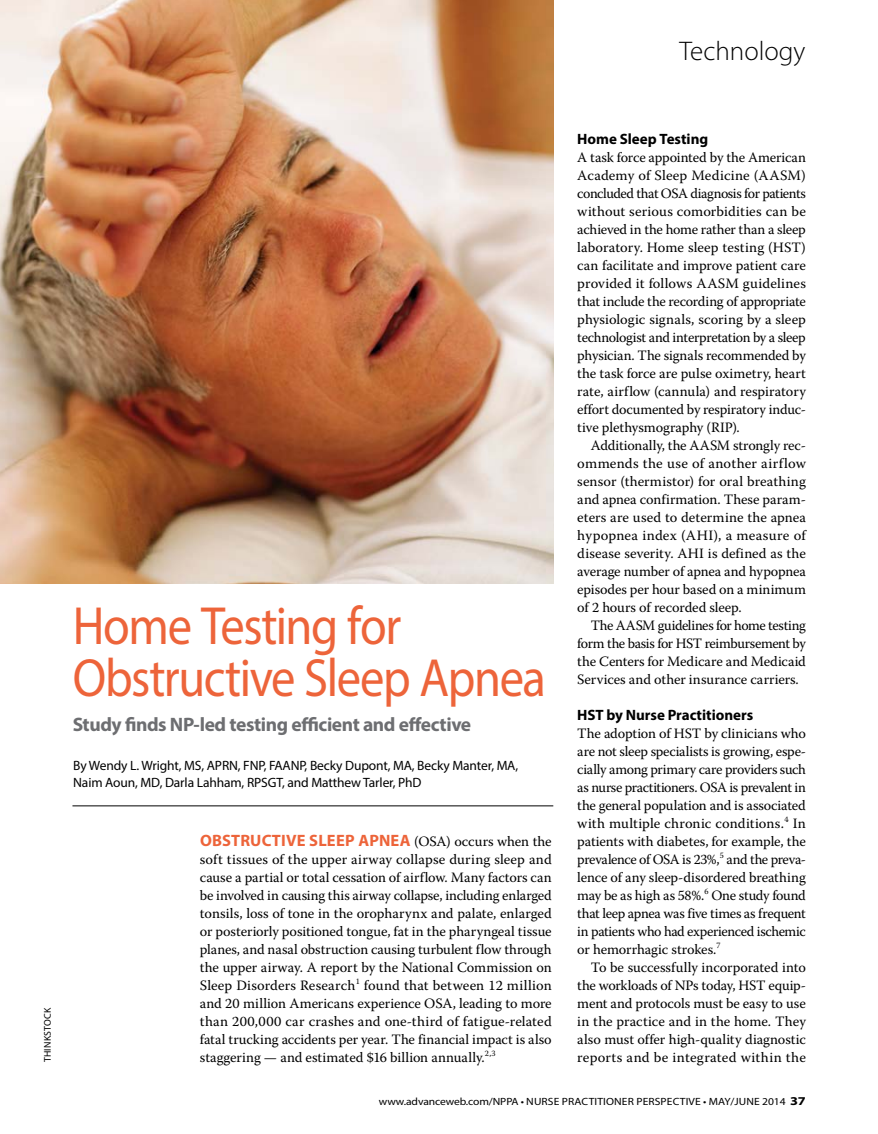
<style>
.page{position:relative;width:878px;height:1134px;background:#fff}
.page>*{position:absolute;margin:0;border:0;box-sizing:border-box;transform-origin:0 0}
.t1{font:54px/52.5px "Myriad Pro";letter-spacing:-.03em;color:#ed643a;scale:.9 1}
.t2{font:300 27px "Myriad Pro";color:#000}
.t3{font:700 19.5px "Myriad Pro";letter-spacing:-.02em;color:#6d6e71}
.t4{font:700 16.5px "Myriad Pro";letter-spacing:.01em;color:#ed643a}
.t5{font:700 15px "Myriad Pro";letter-spacing:-.005em;color:#000}
.t6{font:14.25px/18px "Warnock Pro";letter-spacing:-.005em;color:#000;text-align:justify}
.t7{font:14.25px "Warnock Pro";letter-spacing:.02em;color:#000}
.t8{font:13.5px/18px "Myriad Pro";letter-spacing:-.01em;color:#000}
.t9{font:10.5px "Myriad Pro";letter-spacing:.01em;color:#000;scale:1.1 1}
.t10{font:9.75px "Myriad Pro";letter-spacing:.02em;color:#000}
.s1{font-family:"Warnock Pro";font-weight:400;font-size:14.25px;color:#000}
.s2{font-weight:700;font-size:12px}
</style>
<div class="page">
<img style="left:0;top:0;width:553px;height:583px">
<hr style="left:72px;top:806px;width:481px;height:1px;background:#000">
<h2 class="t2" style="left:679px;top:34px;width:127px">Technology</h2>
<p class="t10" style="left:42px;top:1062px;width:56px;rotate:-90deg">THINKSTOCK</p>
<h1 class="t1" style="left:73px;top:598px;width:527px">Home Testing for<br>Obstructive Sleep Apnea</h1>
<h3 class="t3" style="left:73px;top:711px;width:400px">Study finds NP-led testing efficient and effective</h3>
<p class="t8" style="left:73px;top:756px;width:446px">By Wendy L. Wright, MS, APRN, FNP, FAANP, Becky Dupont, MA, Becky Manter, MA,<br>Naim Aoun, MD, Darla Lahham, RPSGT, and Matthew Tarler, PhD</p>
<p class="t4" style="left:200px;top:830px;width:353px">OBSTRUCTIVE SLEEP APNEA <span class="s1">(OSA) occurs when the</span></p>
<p class="t6" style="left:200px;top:850px;width:353px">soft tissues of the upper airway collapse during sleep and cause a partial or total cessation of airflow. Many factors can be involved in causing this airway collapse, including enlarged tonsils, loss of tone in the oropharynx and palate, enlarged or posteriorly positioned tongue, fat in the pharyngeal tissue planes, and nasal obstruction causing turbulent flow through the upper airway. A report by the National Commission on Sleep Disorders Research<sup>1</sup> found that between 12 million and 20 million Americans experience OSA, leading to more than 200,000 car crashes and one-third of fatigue-related fatal trucking accidents per year. The financial impact is also staggering — and estimated $16 billion annually.<sup>2,3</sup></p>
<p class="t5" style="left:577px;top:129px;width:132px">Home Sleep Testing</p>
<p class="t6" style="left:577px;top:148px;width:230px">A task force appointed by the American Academy of Sleep Medicine (AASM) concluded that OSA diagnosis for patients without serious comorbidities can be achieved in the home rather than a sleep laboratory. Home sleep testing (HST) can facilitate and improve patient care provided it follows AASM guidelines that include the recording of appropriate physiologic signals, scoring by a sleep technologist and interpretation by a sleep physician. The signals recommended by the task force are pulse oximetry, heart rate, airflow (cannula) and respiratory effort documented by respiratory induc&shy;tive plethysmography (RIP).</p>
<p class="t6" style="left:577px;top:436px;width:230px;text-indent:14px">Additionally, the AASM strongly rec&shy;ommends the use of another airflow sensor (thermistor) for oral breathing and apnea confirmation. These param&shy;eters are used to determine the apnea hypopnea index (AHI), a measure of disease severity. AHI is defined as the average number of apnea and hypopnea episodes per hour based on a minimum of 2 hours of recorded sleep.</p>
<p class="t6" style="left:577px;top:616px;width:230px;text-indent:14px">The AASM guidelines for home testing form the basis for HST reimbursement by the Centers for Medicare and Medicaid Services and other insurance carriers.</p>
<p class="t5" style="left:577px;top:705px;width:177px">HST by Nurse Practitioners</p>
<p class="t6" style="left:577px;top:724px;width:230px">The adoption of HST by clinicians who are not sleep specialists is growing, espe&shy;cially among primary care providers such as nurse practitioners. OSA is prevalent in the general population and is associated with multiple chronic conditions.<sup>4</sup> In patients with diabetes, for example, the prevalence of OSA is 23%,<sup>5</sup> and the preva&shy;lence of any sleep-disordered breathing may be as high as 58%.<sup>6</sup> One study found that leep apnea was five times as frequent in patients who had experienced ischemic or hemorrhagic strokes.<sup>7</sup></p>
<p class="t6" style="left:577px;top:958px;width:230px;text-indent:14px">To be successfully incorporated into the workloads of NPs today, HST equip&shy;ment and protocols must be easy to use in the practice and in the home. They also must offer high-quality diagnostic</p>
<p class="t7" style="left:577px;top:1049px;width:230px">reports and be integrated within the</p>
<p class="t9" style="left:379px;top:1095px;width:390px">www.advanceweb.com/NPPA • NURSE PRACTITIONER PERSPECTIVE • MAY/JUNE 2014 <span class="s2">37</span></p>
</div>
